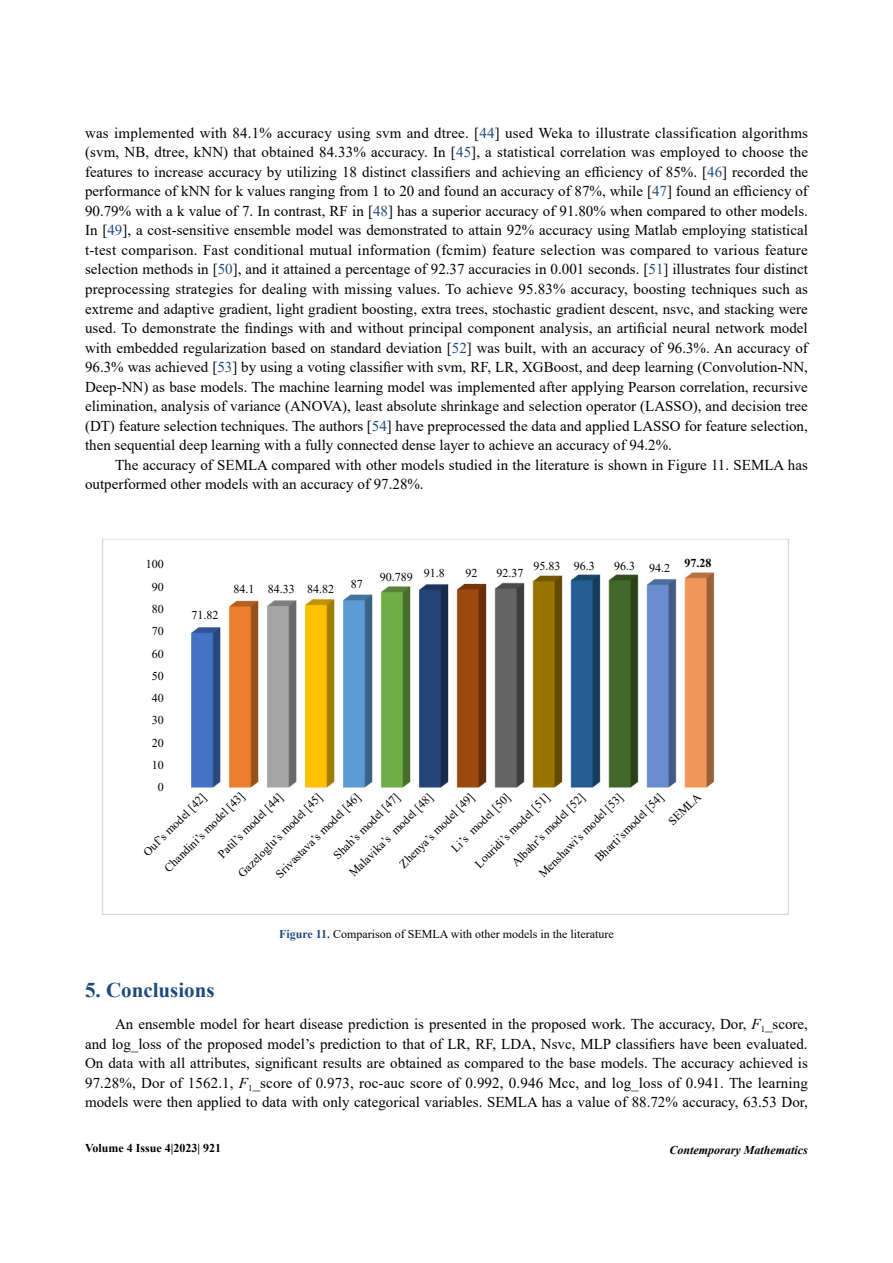
<style>
.page{position:relative;width:893px;height:1263px;background:#fff}
.page>*{position:absolute;margin:0;border:0;box-sizing:border-box;transform-origin:0 0}
.t1{font:700 21px "Times New Roman";color:#1f497d}
.t2{font:15px/19.5px "Times New Roman";color:#000;text-align:justify}
.t3{font:12px/22.2px "Times New Roman";color:#000}
.t4{font:italic 700 12px "Times New Roman";color:#000}
.t5{font:700 12px "Times New Roman";color:#000}
.s1{color:#1f497d}
.s2{font-weight:700;color:#1f497d}
.s3{font-style:italic}
</style>
<div class="page">
<img style="left:102px;top:539px;width:687px;height:376px">
<p class="t2" style="left:85px;top:123px;width:725px">was implemented with 84.1% accuracy using svm and dtree. [<span class="s1">44</span>] used Weka to illustrate classification algorithms (svm, NB, dtree, kNN) that obtained 84.33% accuracy. In [<span class="s1">45</span>], a statistical correlation was employed to choose the features to increase accuracy by utilizing 18 distinct classifiers and achieving an efficiency of 85%. [<span class="s1">46</span>] recorded the performance of kNN for k values ranging from 1 to 20 and found an accuracy of 87%, while [<span class="s1">47</span>] found an efficiency of 90.79% with a k value of 7. In contrast, RF in [<span class="s1">48</span>] has a superior accuracy of 91.80% when compared to other models.<br>In [<span class="s1">49</span>], a cost-sensitive ensemble model was demonstrated to attain 92% accuracy using Matlab employing statistical t-test comparison. Fast conditional mutual information (fcmim) feature selection was compared to various feature selection methods in [<span class="s1">50</span>], and it attained a percentage of 92.37 accuracies in 0.001 seconds. [<span class="s1">51</span>] illustrates four distinct preprocessing strategies for dealing with missing values. To achieve 95.83% accuracy, boosting techniques such as extreme and adaptive gradient, light gradient boosting, extra trees, stochastic gradient descent, nsvc, and stacking were used. To demonstrate the findings with and without principal component analysis, an artificial neural network model with embedded regularization based on standard deviation [<span class="s1">52</span>] was built, with an accuracy of 96.3%. An accuracy of 96.3% was achieved [<span class="s1">53</span>] by using a voting classifier with svm, RF, LR, XGBoost, and deep learning (Convolution-NN, Deep-NN) as base models. The machine learning model was implemented after applying Pearson correlation, recursive elimination, analysis of variance (ANOVA), least absolute shrinkage and selection operator (LASSO), and decision tree (DT) feature selection techniques. The authors [<span class="s1">54</span>] have preprocessed the data and applied LASSO for feature selection, then sequential deep learning with a fully connected dense layer to achieve an accuracy of 94.2%.</p>
<p class="t2" style="left:85px;top:454px;width:724px;text-indent:30px">The accuracy of SEMLA compared with other models studied in the literature is shown in Figure 11. SEMLA has outperformed other models with an accuracy of 97.28%.</p>
<p class="t3" style="left:534px;top:554px;width:63px">95.83 96.3</p>
<p class="t3" style="left:614px;top:555px;width:99px">96.3 94.2 <sup>97.28</sup></p>
<p class="t3" style="left:146px;top:553px;width:19px;text-align:right">100<br>90<br>80<br>70<br>60<br>50<br>40<br>30<br>20<br>10<br>0</p>
<p class="t3" style="left:380px;top:566px;width:67px">90.789 91.8</p>
<p class="t3" style="left:466px;top:561px;width:13px">92</p>
<p class="t3" style="left:496px;top:561px;width:28px">92.37</p>
<p class="t3" style="left:351px;top:572px;width:13px">87</p>
<p class="t3" style="left:234px;top:577px;width:102px">84.1 84.33 84.82</p>
<p class="t3" style="left:191px;top:604px;width:28px">71.82</p>
<p class="t3" style="left:158px;top:862px;width:109px;rotate:-45deg">Chandini’s model [43]</p>
<p class="t3" style="left:642px;top:795px;width:42px;line-height:26.2px;text-indent:-77px;rotate:-45deg">Bharti’smodel [54]<br>SEMLA</p>
<p class="t3" style="left:270px;top:867px;width:115px;rotate:-45deg">Srivastava’s model [46]</p>
<p class="t3" style="left:137px;top:846px;width:85px;rotate:-45deg">Ouf’s model [42]</p>
<p class="t3" style="left:212px;top:848px;width:87px;rotate:-45deg">Patil’s model [44]</p>
<p class="t3" style="left:232px;top:867px;width:115px;rotate:-45deg">Gazeloglu’s model [45]</p>
<p class="t3" style="left:326px;top:849px;width:114px;line-height:23.2px;rotate:-45deg">Shah’s model [47]<br>Malavika’s model [48]</p>
<p class="t3" style="left:487px;top:838px;width:99px;line-height:24.8px;text-indent:-27px;rotate:-45deg">Louridi’s model [51]<br>Albahr’s model [52]</p>
<p class="t3" style="left:426px;top:823px;width:79px;line-height:25.5px;text-indent:-48px;rotate:-45deg">Zhenya’s model [49]<br>Li’s model [50]</p>
<p class="t3" style="left:533px;top:867px;width:115px;rotate:-45deg">Menshawi’s model [53]</p>
<p class="t3" style="left:279px;top:922px;width:336px"><span class="s2">Figure 11.</span> Comparison of SEMLA with other models in the literature</p>
<h1 class="t1" style="left:85px;top:974px;width:131px">5. Conclusions</h1>
<p class="t2" style="left:85px;top:1014px;width:724px;text-indent:30px">An ensemble model for heart disease prediction is presented in the proposed work. The accuracy, Dor, <span class="s3">F</span><sub>1</sub>_score, and log_loss of the proposed model’s prediction to that of LR, RF, LDA, Nsvc, MLP classifiers have been evaluated.<br>On data with all attributes, significant results are obtained as compared to the base models. The accuracy achieved is 97.28%, Dor of 1562.1, <span class="s3">F</span><sub>1</sub>_score of 0.973, roc-auc score of 0.992, 0.946 Mcc, and log_loss of 0.941. The learning models were then applied to data with only categorical variables. SEMLA has a value of 88.72% accuracy, 63.53 Dor,</p>
<p class="t5" style="left:85px;top:1139px;width:138px">Volume 4 Issue 4|2023| 921</p>
<p class="t4" style="left:670px;top:1141px;width:140px">Contemporary Mathematics</p>
</div>
